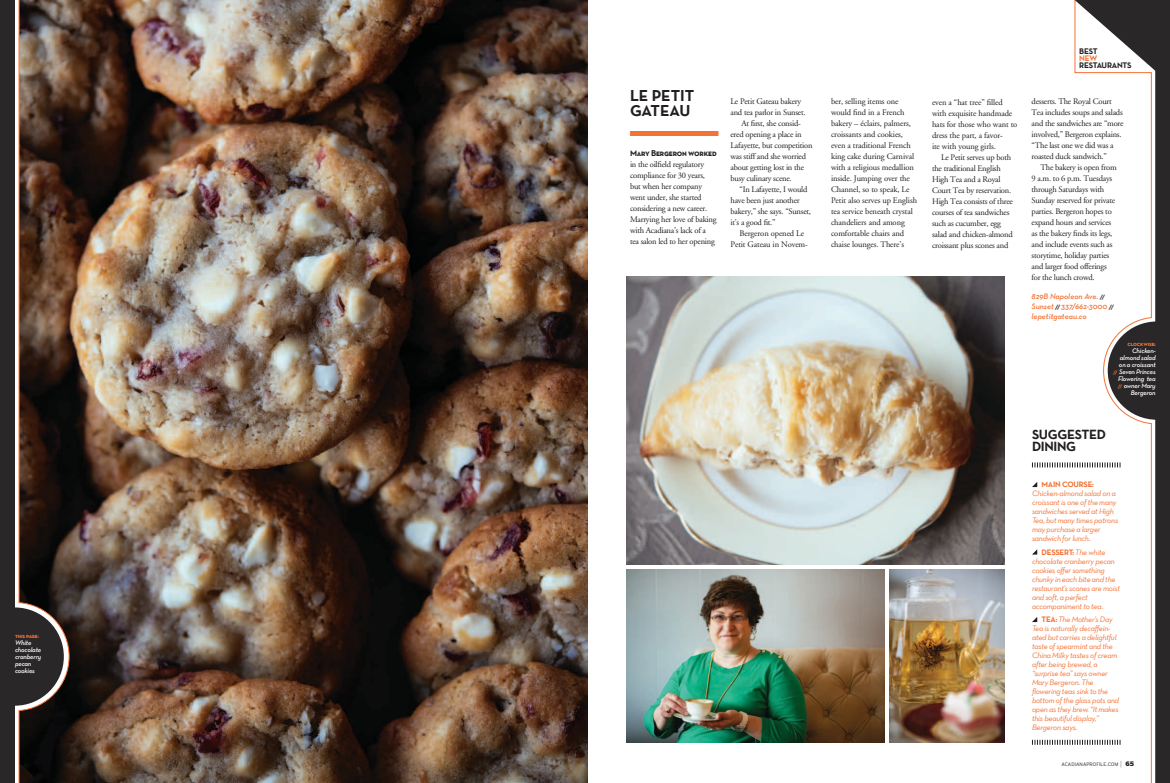
<style>
.page{position:relative;width:1170px;height:783px;background:#fff}
.page>*{position:absolute;margin:0;border:0;box-sizing:border-box;transform-origin:0 0}
.t1{font:16px/15px "Neutra Text TF Bold SC";color:#231f20}
.t2{font:13.5px/12px "Neutra Text TF Bold SC";letter-spacing:-.025em;color:#231f20}
.t3{font:8.5px/11px "Adobe Garamond";letter-spacing:-.025em;color:#231f20}
.t4{font:8.5px "Neutra Text TF Bold SC";letter-spacing:-.025em;color:#231f20}
.t5{font:8.2px "Neutra Text TF Bold SC";letter-spacing:-.025em;color:#231f20}
.t6{font:8.2px "Neutra Text TF Bold Alt";color:#f37235}
.t7{font:8px/9px "Neutra Text TF Book Italic Alt";letter-spacing:-.025em;color:#f37235}
.t8{font:italic 600 8px/10px "Neutra Text";color:#f37235}
.t9{font:8px "Neutra Text TF Bold SC";color:#f37235}
.t10{font:italic 600 6.8px/7px "Neutra Text";letter-spacing:-.025em;color:#fff}
.t11{font:6px "Neutra Text TF Bold SC";letter-spacing:-.025em;color:#f37235}
.t12{font:300 5px "Interstate";letter-spacing:.01em;color:#231f20}
.s1{font-family:"Neutra Text Bold SC Italic";font-weight:400;font-style:normal;font-size:6px;color:#231f20}
.s2{font-family:"Neutra Text Bold Italic Alt";font-weight:400;font-style:normal;font-size:5px;color:#f37235}
.s3{font-family:"Neutra Text TF Bold SC"}
.s4{font-family:"Archer";font-weight:400;font-size:7px;color:#58595b}
.s5{font-family:"Adria Slab";font-weight:900;font-size:7px}
</style>
<div class="page">
<img style="left:627px;top:276px;width:377px;height:288px">
<img style="left:627px;top:569px;width:257px;height:173px">
<img style="left:889px;top:570px;width:115px;height:173px">
<img style="left:70px;top:0;width:517px;height:783px">
<svg style="left:18px;top:0;width:52px;height:783px;background:#412e24"></svg>
<div style="left:0;top:0;width:15px;height:783px;background:#2a2728"></div>
<svg style="left:15px;top:607px;width:49px;height:99px;background:#413c3b"></svg>
<div style="left:630px;top:131px;width:88px;height:5px;background:#f37235"></div>
<svg style="left:1075px;top:0;width:95px;height:783px"></svg>
<svg style="left:1108px;top:321px;width:62px;height:99px;background:#4e4949"></svg>
<svg style="left:1032px;top:482px;width:5px;height:5px"></svg>
<svg style="left:1032px;top:549px;width:5px;height:6px"></svg>
<svg style="left:1032px;top:617px;width:5px;height:5px"></svg>
<svg style="left:1032px;top:462px;width:89px;height:5px"></svg>
<svg style="left:1032px;top:740px;width:89px;height:5px"></svg>
<p class="t11" style="left:15px;top:632px;width:25px">this page:</p>
<p class="t10" style="left:15px;top:639px;width:28px">White chocolate cranberry pecan cookies</p>
<h1 class="t1" style="left:630px;top:88px;width:31px">Le Petit<br>Gateau</h1>
<p class="t4" style="left:630px;top:148px;width:88px">Mary Bergeron worked</p>
<p class="t3" style="left:630px;top:159px;width:88px">in the oilfield regulatory compliance for 30 years, but when her company went under, she started considering a new career.<br>Marrying her love of baking with Acadiana’s lack of a tea salon led to her opening</p>
<p class="t3" style="left:731px;top:96px;width:72px">Le Petit Gateau bakery</p>
<p class="t3" style="left:731px;top:107px;width:77px">and tea parlor in Sunset.</p>
<p class="t3" style="left:741px;top:118px;width:61px">At first, she consid-</p>
<p class="t3" style="left:731px;top:129px;width:73px">ered opening a place in</p>
<p class="t3" style="left:731px;top:140px;width:84px">Lafayette, but competition</p>
<p class="t3" style="left:731px;top:151px;width:77px">was stiff and she worried</p>
<p class="t3" style="left:731px;top:162px;width:75px">about getting lost in the</p>
<p class="t3" style="left:731px;top:173px;width:63px">busy culinary scene.</p>
<p class="t3" style="left:740px;top:184px;width:69px">“In Lafayette, I would</p>
<p class="t3" style="left:731px;top:195px;width:71px">have been just another</p>
<p class="t3" style="left:731px;top:206px;width:82px">bakery,” she says. “Sunset,</p>
<p class="t3" style="left:731px;top:217px;width:47px">it’s a good fit.”</p>
<p class="t3" style="left:740px;top:228px;width:66px">Bergeron opened Le</p>
<p class="t3" style="left:731px;top:239px;width:79px">Petit Gateau in Novem-</p>
<p class="t3" style="left:831px;top:96px;width:88px">ber, selling items one would find in a French bakery – éclairs, palmers, croissants and cookies, even a traditional French king cake during Carnival with a religious medallion inside. Jumping over the<br>Channel, so to speak, Le<br>Petit also serves up English tea service beneath crystal chandeliers and among comfortable chairs and chaise lounges. There’s</p>
<p class="t3" style="left:932px;top:97px;width:87px">even a “hat tree” filled with exquisite handmade hats for those who want to dress the part, a favor-<br>ite with young girls.</p>
<p class="t3" style="left:932px;top:152px;width:82px;text-indent:9px">Le Petit serves up both the traditional English<br>High Tea and a Royal<br>Court Tea by reservation.<br>High Tea consists of three courses of tea sandwiches such as cucumber, egg salad and chicken-almond croissant plus scones and</p>
<p class="t5" style="left:1079px;top:46px;width:20px">BEST</p>
<p class="t6" style="left:1079px;top:53px;width:19px">NEW</p>
<p class="t5" style="left:1079px;top:60px;width:54px">RESTAURANTS</p>
<p class="t3" style="left:1032px;top:96px;width:94px">desserts. The Royal Court<br>Tea includes soups and salads and the sandwiches are “more involved,” Bergeron explains. “The last one we did was a roasted duck sandwich.”</p>
<p class="t3" style="left:1032px;top:162px;width:87px;text-indent:9px">The bakery is open from<br>9 a.m. to 6 p.m. Tuesdays through Saturdays with<br>Sunday reserved for private parties. Bergeron hopes to expand hours and services as the bakery finds its legs, and include events such as storytime, holiday parties and larger food offerings for the lunch crowd.</p>
<p class="t8" style="left:1032px;top:291px;width:83px">829B Napoleon Ave. <span class="s1">//<br></span>Sunset <span class="s1">//</span> 337/662-3000 <span class="s1">// </span>lepetitgateau.co</p>
<p class="t11" style="left:1127px;top:340px;width:30px">clockwise:</p>
<p class="t10" style="left:1114px;top:347px;width:44px;text-align:right">Chicken&shy;almond salad on a croissant<br><span class="s2">//</span> Seven Princes<br>Flowering tea <span class="s2">//</span> owner Mary<br>Bergeron</p>
<h2 class="t2" style="left:1032px;top:428px;width:75px">SUGGESTED<br>DINING</h2>
<p class="t9" style="left:1042px;top:479px;width:32px">Main Course</p>
<p class="t9" style="left:1092px;top:479px;width:3px">:</p>
<p class="t7" style="left:1032px;top:489px;width:88px">Chicken-almond salad on a croissant is one of the many sandwiches served at High<br>Tea, but many times patrons may purchase a larger sandwich for lunch.</p>
<p class="t9" style="left:1042px;top:547px;width:11px">Dessert</p>
<p class="t7" style="left:1032px;top:547px;width:90px;text-indent:40px"><span class="s3">:</span> The white chocolate cranberry pecan cookies offer something chunky in each bite and the restaurant’s scones are moist and soft, a perfect accompaniment to tea.</p>
<p class="t7" style="left:1032px;top:615px;width:89px;text-indent:10px"><span class="s3">Tea:</span> The Mother’s Day<br>Tea is naturally decaffein&shy;ated but carries a delightful taste of spearmint and the<br>China Milky tastes of cream after being brewed, a “surprise tea” says owner<br>Mary Bergeron. The flowering teas sink to the bottom of the glass pots and open as they brew. “It makes this beautiful display,”<br>Bergeron says.</p>
<p class="t12" style="left:1061px;top:761px;width:74px">ACADIANAPROFILE.COM <span class="s4">|</span> <span class="s5">65</span></p>
</div>
